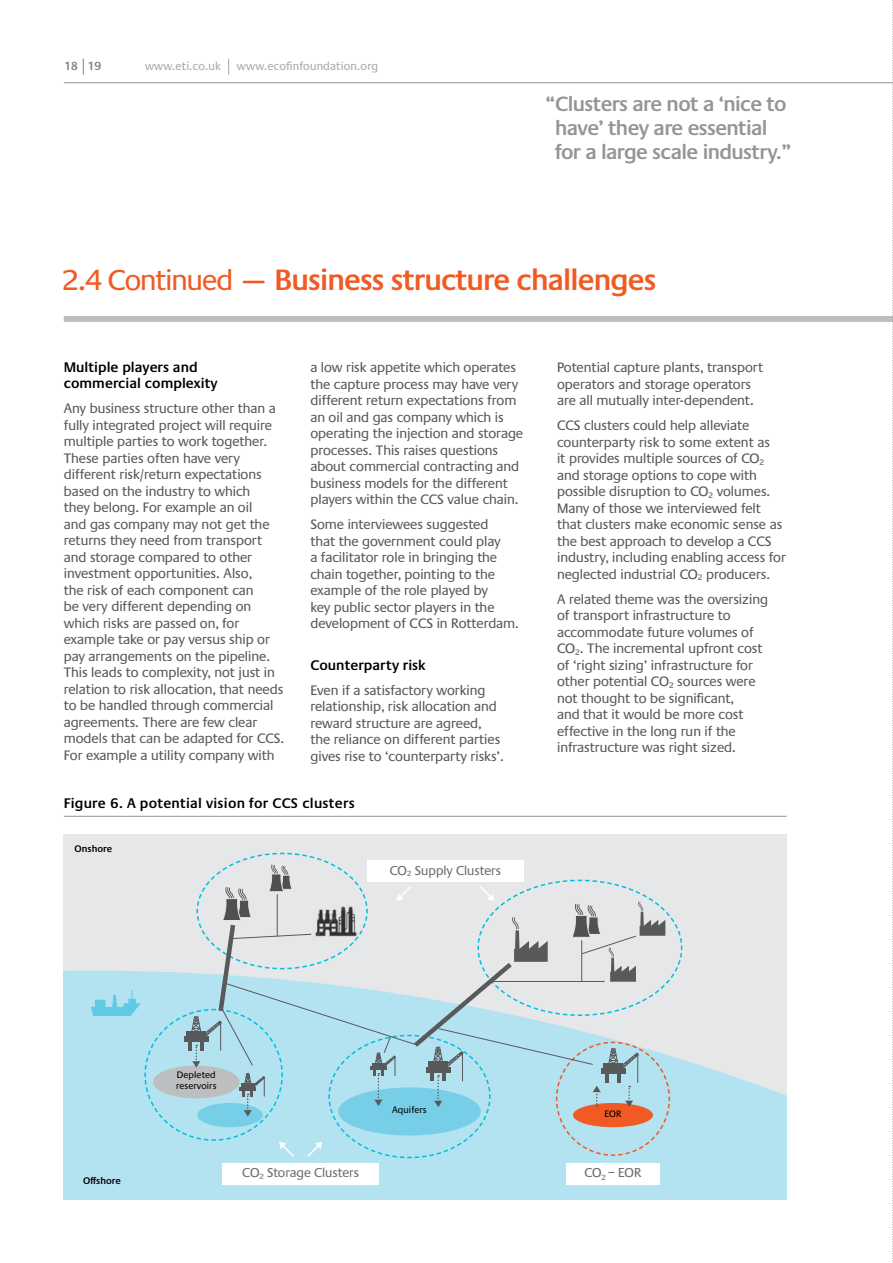
<style>
.page{position:relative;width:893px;height:1263px;background:#fff}
.page>*{position:absolute;margin:0;border:0;box-sizing:border-box;transform-origin:0 0}
.t1{font:600 30px "Praxis LT Pro";letter-spacing:-.03em;color:#f15a22}
.t2{font:600 21px/24px "Praxis LT Pro";letter-spacing:-.03em;color:#939598}
.t3{font:14.25px/16.5px "Praxis";color:#58595b}
.t4{font:600 14.25px/16.5px "Praxis LT Pro";color:#000}
.t5{font:13.5px "Praxis";color:#6d6e71}
.t6{font:12px "Praxis";letter-spacing:.015em;color:#a7a9ac}
.t7{font:600 12px "Praxis LT Pro";color:#808285}
.t8{font:9.75px/10.5px "Praxis";letter-spacing:.015em;color:#000}
.t9{font:600 9.75px "Praxis LT Pro";color:#000}
.s1{font-family:"Praxis";font-weight:400}
</style>
<div class="page">
<div style="left:64px;top:834px;width:723px;height:365px;background:#e6e7e8"></div>
<svg style="left:64px;top:971px;width:723px;height:228px;fill:#b3e2f0"></svg>
<div style="left:64px;top:316px;width:829px;height:6px;background:#bcbec0"></div>
<hr style="left:64px;top:82px;width:829px;height:1px;background:#939598">
<svg style="left:83px;top:59px;width:1px;height:16px"></svg>
<div style="left:566px;top:1163px;width:94px;height:21px;background:#fff"></div>
<div style="left:223px;top:1163px;width:156px;height:21px;background:#fff"></div>
<svg style="left:892px;top:0;width:1px;height:1263px"></svg>
<svg style="left:91px;top:852px;width:592px;height:307px"></svg>
<hr style="left:64px;top:816px;width:723px;height:1px;background:#939598">
<svg style="left:228px;top:59px;width:1px;height:16px"></svg>
<p class="t7" style="left:64px;top:59px;width:39px">18 19</p>
<p class="t6" style="left:145px;top:60px;width:77px">www.eti.co.uk</p>
<p class="t6" style="left:237px;top:60px;width:143px">www.ecofinfoundation.org</p>
<h2 class="t2" style="left:555px;top:92px;width:238px;text-indent:-10px">“Clusters are not a ‘nice to have’ they are essential for a large scale industry.”</h2>
<h1 class="t1" style="left:62px;top:262px;width:596px"><span class="s1">2.4 Continued —</span> Business structure challenges</h1>
<p class="t4" style="left:64px;top:359px;width:155px">Multiple players and commercial complexity</p>
<p class="t3" style="left:64px;top:401px;width:222px">Any business structure other than a fully integrated project will require multiple parties to work together.<br>These parties often have very different risk/return expectations based on the industry to which<br>they belong. For example an oil<br>and gas company may not get the returns they need from transport and storage compared to other investment opportunities. Also,<br>the risk of each component can<br>be very different depending on which risks are passed on, for example take or pay versus ship or pay arrangements on the pipeline.<br>This leads to complexity, not just in relation to risk allocation, that needs to be handled through commercial agreements. There are few clear models that can be adapted for CCS.<br>For example a utility company with</p>
<p class="t3" style="left:310px;top:360px;width:214px">a low risk appetite which operates the capture process may have very different return expectations from an oil and gas company which is operating the injection and storage processes. This raises questions about commercial contracting and business models for the different players within the CCS value chain.</p>
<p class="t3" style="left:310px;top:517px;width:210px">Some interviewees suggested<br>that the government could play<br>a facilitator role in bringing the chain together, pointing to the example of the role played by<br>key public sector players in the development of CCS in Rotterdam.</p>
<p class="t4" style="left:310px;top:657px;width:117px">Counterparty risk</p>
<p class="t3" style="left:310px;top:682px;width:195px">Even if a satisfactory working relationship, risk allocation and reward structure are agreed, the reliance on different parties gives rise to ‘counterparty risks’.</p>
<p class="t4" style="left:64px;top:794px;width:292px">Figure 6. A potential vision for CCS clusters</p>
<p class="t9" style="left:75px;top:843px;width:39px">Onshore</p>
<p class="t5" style="left:390px;top:863px;width:113px">CO<sub>2</sub> Supply Clusters</p>
<p class="t3" style="left:557px;top:360px;width:208px">Potential capture plants, transport operators and storage operators are all mutually inter-dependent.</p>
<p class="t3" style="left:557px;top:418px;width:230px">CCS clusters could help alleviate counterparty risk to some extent as<br>it provides multiple sources of CO<sub>2 </sub>and storage options to cope with possible disruption to CO<sub>2</sub> volumes.<br>Many of those we interviewed felt that clusters make economic sense as the best approach to develop a CCS industry, including enabling access for neglected industrial CO<sub>2</sub> producers.</p>
<p class="t3" style="left:557px;top:591px;width:212px">A related theme was the oversizing of transport infrastructure to accommodate future volumes of<br>CO<sub>2</sub>. The incremental upfront cost of ‘right sizing’ infrastructure for other potential CO<sub>2</sub> sources were not thought to be significant,<br>and that it would be more cost effective in the long run if the infrastructure was right sized.</p>
<p class="t8" style="left:176px;top:1070px;width:42px">Depleted reservoirs</p>
<p class="t8" style="left:392px;top:1104px;width:36px">Aquifers</p>
<p class="t8" style="left:604px;top:1109px;width:19px">EOR</p>
<p class="t9" style="left:83px;top:1175px;width:39px">Offshore</p>
<p class="t5" style="left:242px;top:1165px;width:118px">CO<sub>2</sub> Storage Clusters</p>
<p class="t5" style="left:584px;top:1165px;width:59px">CO<sub>2</sub> – EOR</p>
</div>
